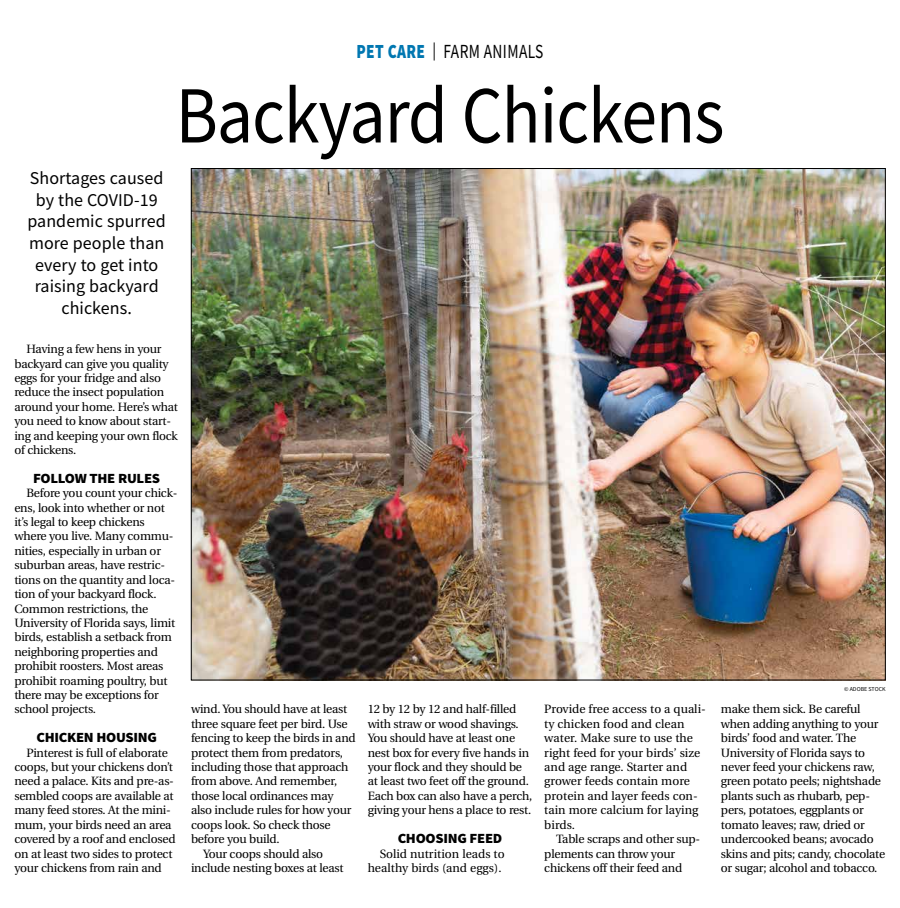
<style>
.page{position:relative;width:900px;height:908px;background:#fff}
.page>*{position:absolute;margin:0;border:0;box-sizing:border-box;transform-origin:0 0}
.t1{font:81px "Source Sans Pro";letter-spacing:-.015em;color:#000;scale:.89 1}
.t2{font:20px "Source Sans Pro";letter-spacing:.025em;color:#000;scale:.77 1}
.t3{font:18px/21.6px "Source Sans Pro";letter-spacing:.005em;color:#000;text-align:center}
.t4{font:900 14px "Source Sans Pro";letter-spacing:-.02em;color:#000;scale:1.05 1}
.t5{font:12px/14.4px "Utopia";letter-spacing:-.02em;color:#000}
.t6{font:12px/14.4px "Utopia";color:#000;text-align:right}
.t7{font:6px "Source Sans Pro";color:#000}
.s1{font-weight:900;color:#0077b1}
.s2{font-size:18px}
</style>
<div class="page">
<img style="left:193px;top:170px;width:691px;height:508px">
<h2 class="t2" style="left:356px;top:39px;width:244px"><span class="s1">PET CARE</span> <span class="s2">|</span> FARM ANIMALS</h2>
<h3 class="t3" style="left:27px;top:167px;width:140px">Shortages caused by the COVID-19 pandemic spurred more people than every to get into raising backyard chickens.</h3>
<h1 class="t1" style="left:176px;top:64px;width:618px">Backyard Chickens</h1>
<p class="t5" style="left:14px;top:342px;width:165px;text-indent:12px">Having a few hens in your backyard can give you quality eggs for your fridge and also reduce the insect population around your home. Here’s what you need to know about start&shy;ing and keeping your own flock of chickens.</p>
<p class="t4" style="left:33px;top:468px;width:123px">FOLLOW THE RULES</p>
<p class="t5" style="left:14px;top:486px;width:165px;text-indent:12px">Before you count your chick&shy;ens, look into whether or not it’s legal to keep chickens where you live. Many commu&shy;nities, especially in urban or suburban areas, have restric&shy;tions on the quantity and loca&shy;tion of your backyard flock.<br>Common restrictions, the<br>University of Florida says, limit birds, establish a setback from neighboring properties and prohibit roosters. Most areas prohibit roaming poultry, but there may be exceptions for school projects.</p>
<p class="t4" style="left:36px;top:727px;width:116px">CHICKEN HOUSING</p>
<p class="t5" style="left:14px;top:745px;width:163px;text-indent:12px">Pinterest is full of elaborate coops, but your chickens don’t need a palace. Kits and pre-as&shy;sembled coops are available at many feed stores. At the mini&shy;mum, your birds need an area covered by a roof and enclosed on at least two sides to protect your chickens from rain and</p>
<p class="t5" style="left:191px;top:702px;width:158px">wind. You should have at least</p>
<p class="t5" style="left:191px;top:716px;width:158px">three square feet per bird. Use</p>
<p class="t5" style="left:191px;top:731px;width:166px">fencing to keep the birds in and</p>
<p class="t5" style="left:191px;top:745px;width:154px">protect them from predators,</p>
<p class="t5" style="left:191px;top:759px;width:159px">including those that approach</p>
<p class="t5" style="left:191px;top:774px;width:148px">from above. And remember,</p>
<p class="t5" style="left:191px;top:788px;width:144px">those local ordinances may</p>
<p class="t5" style="left:191px;top:803px;width:162px">also include rules for how your</p>
<p class="t5" style="left:191px;top:817px;width:141px">coops look. So check those</p>
<p class="t5" style="left:191px;top:831px;width:90px">before you build.</p>
<p class="t5" style="left:203px;top:846px;width:122px">Your coops should also</p>
<p class="t5" style="left:191px;top:860px;width:154px">include nesting boxes at least</p>
<p class="t5" style="left:368px;top:702px;width:166px">12 by 12 by 12 and half-filled with straw or wood shavings.<br>You should have at least one nest box for every five hands in your flock and they should be at least two feet off the ground.<br>Each box can also have a perch, giving your hens a place to rest.</p>
<p class="t4" style="left:398px;top:828px;width:101px">CHOOSING FEED</p>
<p class="t6" style="left:368px;top:846px;width:139px">Solid nutrition leads to healthy birds (and eggs).</p>
<p class="t6" style="left:544px;top:702px;width:163px;text-align:left">Provide free access to a quali&shy;ty chicken food and clean water. Make sure to use the right feed for your birds’ size and age range. Starter and grower feeds contain more protein and layer feeds con&shy;tain more calcium for laying birds.</p>
<p class="t5" style="left:544px;top:831px;width:157px;text-indent:12px">Table scraps and other sup&shy;plements can throw your chickens off their feed and</p>
<p class="t7" style="left:844px;top:684px;width:43px">© ADOBE STOCK</p>
<p class="t5" style="left:721px;top:702px;width:166px">make them sick. Be careful when adding anything to your birds’ food and water. The<br>University of Florida says to never feed your chickens raw, green potato peels; nightshade plants such as rhubarb, pep&shy;pers, potatoes, eggplants or tomato leaves; raw, dried or undercooked beans; avocado skins and pits; candy, chocolate or sugar; alcohol and tobacco.</p>
</div>
